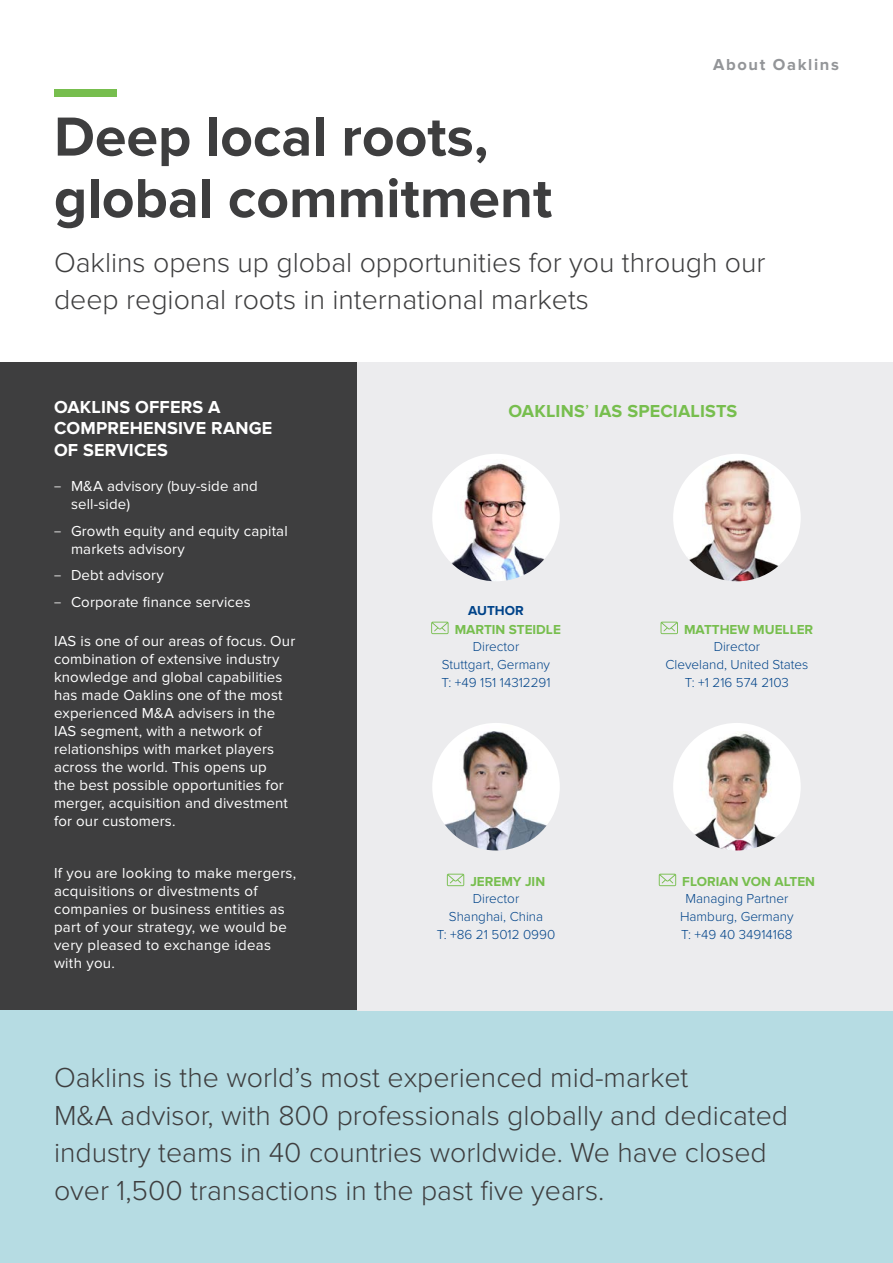
<style>
.page{position:relative;width:893px;height:1263px;background:#fff}
.page>*{position:absolute;margin:0;border:0;box-sizing:border-box;transform-origin:0 0}
._03_headline_level_1{font:700 57px/61.5px "Proxima Nova";color:#3e3e3f}
._03_headline_level_1-2{font:300 28.5px/37.5px "Proxima Nova";color:#3e3e3f}
._04_headline_level_2{font:700 18px/21.6px "Proxima Nova";letter-spacing:.01em;color:#fff}
._02_bulletlist{font:700 18px "Proxima Nova";letter-spacing:.01em;color:#77be4e}
._03_headline_level_1-3{font:700 16.5px "Proxima Nova";letter-spacing:.1em;color:#939598}
._04_headline_level_2-2{font:15px/18px "Proxima Nova";letter-spacing:.01em;color:#fff}
.t1{font:300 13.5px/18px "Proxima Nova";color:#004389;text-align:center}
.t2{font:700 13.5px "Proxima Nova";color:#77be4e}
.t3{font:700 13.5px "Proxima Nova";color:#004389}
.s1{font-size:12px}
.s2{font-weight:400}
</style>
<div class="page">
<div style="left:0;top:363px;width:357px;height:648px;background:#3e3e3f"></div>
<div style="left:0;top:1011px;width:893px;height:252px;background:#b6dce3"></div>
<div style="left:357px;top:363px;width:536px;height:648px;background:#ececee"></div>
<div style="left:54px;top:89px;width:63px;height:8px;background:#77be4e"></div>
<div style="left:432px;top:723px;width:128px;height:127px;background:#fff;border-radius:50%"></div>
<img style="left:441px;top:731px;width:106px;height:119px">
<div style="left:673px;top:723px;width:128px;height:127px;background:#fff;border-radius:50%"></div>
<img style="left:695px;top:733px;width:83px;height:117px">
<svg style="left:447px;top:874px;width:17px;height:12px"></svg>
<svg style="left:659px;top:874px;width:17px;height:12px"></svg>
<svg style="left:431px;top:622px;width:18px;height:12px"></svg>
<div style="left:673px;top:454px;width:128px;height:127px;background:#fff;border-radius:50%"></div>
<img style="left:689px;top:460px;width:99px;height:121px">
<svg style="left:661px;top:622px;width:17px;height:12px"></svg>
<div style="left:432px;top:454px;width:128px;height:127px;background:#fff;border-radius:50%"></div>
<img style="left:445px;top:463px;width:102px;height:118px">
<p class="_03_headline_level_1-3" style="left:713px;top:55px;width:127px">About Oaklins</p>
<p class="_03_headline_level_1" style="left:54px;top:107px;width:500px">Deep local roots, global commitment</p>
<p class="_03_headline_level_1-2" style="left:54px;top:245px;width:713px">Oaklins opens up global opportunities for you through our deep regional roots in international markets</p>
<p class="_04_headline_level_2" style="left:54px;top:396px;width:220px">OAKLINS OFFERS A<br>COMPREHENSIVE RANGE<br>OF SERVICES</p>
<p class="_04_headline_level_2-2" style="left:71px;top:477px;width:188px;text-indent:-17px"><span class="s1">ͽ</span> M&amp;A advisory (buy-side and sell-side)</p>
<p class="_04_headline_level_2-2" style="left:71px;top:522px;width:218px;text-indent:-17px"><span class="s1">ͽ</span> Growth equity and equity capital markets advisory</p>
<p class="_04_headline_level_2-2" style="left:54px;top:566px;width:111px"><span class="s1">ͽ</span> Debt advisory</p>
<p class="_04_headline_level_2-2" style="left:54px;top:593px;width:198px"><span class="s1">ͽ</span> Corporate finance services</p>
<p class="_04_headline_level_2-2" style="left:54px;top:632px;width:243px">IAS is one of our areas of focus. Our combination of extensive industry knowledge and global capabilities has made Oaklins one of the most experienced M&amp;A advisers in the<br>IAS segment, with a network of relationships with market players across the world. This opens up<br>the best possible opportunities for merger, acquisition and divestment for our customers.</p>
<p class="_04_headline_level_2-2" style="left:54px;top:864px;width:244px">If you are looking to make mergers, acquisitions or divestments of companies or business entities as part of your strategy, we would be very pleased to exchange ideas with you.</p>
<p class="_02_bulletlist" style="left:509px;top:400px;width:230px">OAKLINS<span class="s2">ʼ</span> IAS SPECIALISTS</p>
<p class="t3" style="left:468px;top:602px;width:57px">AUTHOR</p>
<p class="t2" style="left:455px;top:622px;width:108px">MARTIN STEIDLE</p>
<p class="t1" style="left:442px;top:638px;width:110px">Director<br>Stuttgart, Germany</p>
<p class="t1" style="left:441px;top:674px;width:111px">T: +49 151 14312291</p>
<p class="t2" style="left:470px;top:874px;width:76px">JEREMY JIN</p>
<p class="t1" style="left:449px;top:890px;width:96px">Director<br>Shanghai, China</p>
<p class="t1" style="left:437px;top:926px;width:120px">T: +86 21 5012 0990</p>
<p class="t2" style="left:684px;top:622px;width:131px">MATTHEW MUELLER</p>
<p class="t1" style="left:665px;top:638px;width:145px">Director<br>Cleveland, United States</p>
<p class="t1" style="left:685px;top:674px;width:106px">T: +1 216 574 2103</p>
<p class="t2" style="left:682px;top:874px;width:134px">FLORIAN VON ALTEN</p>
<p class="t1" style="left:680px;top:890px;width:115px">Managing Partner<br>Hamburg, Germany</p>
<p class="t1" style="left:681px;top:926px;width:113px">T: +49 40 34914168</p>
<p class="_03_headline_level_1-2" style="left:54px;top:1060px;width:736px">Oaklins is the world’s most experienced mid-market<br>M&amp;A advisor, with 800 professionals globally and dedicated industry teams in 40 countries worldwide. We have closed over 1,500 transactions in the past five years.</p>
</div>
